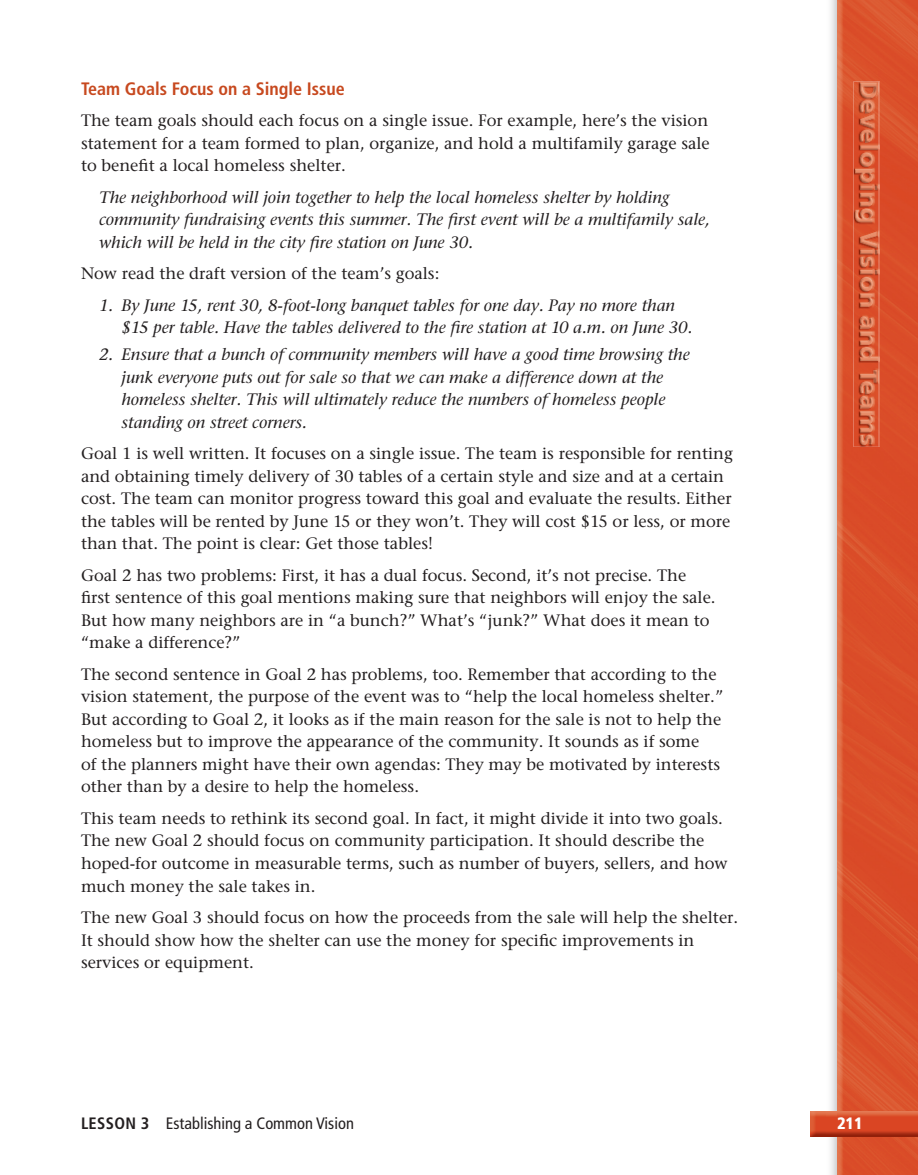
<style>
.page{position:relative;width:918px;height:1175px;background:#fff}
.page>*{position:absolute;margin:0;border:0;box-sizing:border-box;transform-origin:0 0}
.t1{font:700 condensed 18px "Frutiger";color:#c7491f}
.t2{font:16.5px/22.5px "Stone Serif";color:#231f20}
.t3{font:italic 16.5px/22.5px "Stone Serif";color:#231f20}
.t4{font:condensed 16.5px "Frutiger";color:#231f20}
.t5{font:900 condensed 16.5px "Frutiger";color:#fff}
.s1{font-weight:700}
</style>
<div class="page">
<img style="left:830px;top:0;width:88px;height:1174px">
<img style="left:878px;top:81px;width:2px;height:366px">
<img style="left:854px;top:81px;width:1px;height:366px">
<img style="left:855px;top:81px;width:23px;height:366px">
<svg style="left:810px;top:1136px;width:27px;height:1px"></svg>
<img style="left:837px;top:1136px;width:81px;height:1px">
<img style="left:810px;top:1111px;width:108px;height:25px">
<p class="t1" style="left:81px;top:78px;width:265px">Team Goals Focus on a Single Issue</p>
<p class="t2" style="left:81px;top:109px;width:630px;text-align:justify">The team goals should each focus on a single issue. For example, here’s the vision statement for a team formed to plan, organize, and hold a multifamily garage sale to benefit a local homeless shelter.</p>
<p class="t3" style="left:99px;top:186px;width:612px">The neighborhood will join together to help the local homeless shelter by holding community fundraising events this summer. The first event will be a multifamily sale, which will be held in the city fire station on June 30.</p>
<p class="t2" style="left:81px;top:262px;width:360px">Now read the draft version of the team’s goals:</p>
<p class="t3" style="left:121px;top:294px;width:573px;text-indent:-22px">1. By June 15, rent 30, 8-foot-long banquet tables for one day. Pay no more than $15 per table. Have the tables delivered to the fire station at 10 a.m. on June 30.</p>
<p class="t3" style="left:121px;top:343px;width:570px;text-indent:-22px">2. Ensure that a bunch of community members will have a good time browsing the junk everyone puts out for sale so that we can make a difference down at the homeless shelter. This will ultimately reduce the numbers of homeless people standing on street corners.</p>
<p class="t2" style="left:81px;top:442px;width:654px">Goal 1 is well written. It focuses on a single issue. The team is responsible for renting and obtaining timely delivery of 30 tables of a certain style and size and at a certain cost. The team can monitor progress toward this goal and evaluate the results. Either the tables will be rented by June 15 or they won’t. They will cost $15 or less, or more than that. The point is clear: Get those tables!</p>
<p class="t2" style="left:81px;top:564px;width:636px">Goal 2 has two problems: First, it has a dual focus. Second, it’s not precise. The first sentence of this goal mentions making sure that neighbors will enjoy the sale.<br>But how many neighbors are in “a bunch?” What’s “junk?” What does it mean to “make a difference?”</p>
<p class="t2" style="left:81px;top:663px;width:644px">The second sentence in Goal 2 has problems, too. Remember that according to the vision statement, the purpose of the event was to “help the local homeless shelter.” But according to Goal 2, it looks as if the main reason for the sale is not to help the homeless but to improve the appearance of the community. It sounds as if some<br>of the planners might have their own agendas: They may be motivated by interests other than by a desire to help the homeless.</p>
<p class="t2" style="left:81px;top:807px;width:648px">This team needs to rethink its second goal. In fact, it might divide it into two goals.<br>The new Goal 2 should focus on community participation. It should describe the hoped-for outcome in measurable terms, such as number of buyers, sellers, and how much money the sale takes in.</p>
<p class="t2" style="left:81px;top:906px;width:659px">The new Goal 3 should focus on how the proceeds from the sale will help the shelter.<br>It should show how the shelter can use the money for specific improvements in services or equipment.</p>
<p class="t4" style="left:81px;top:1113px;width:274px"><span class="s1">LESSON 3</span> Establishing a Common Vision</p>
<p class="t5" style="left:837px;top:1113px;width:27px">211</p>
</div>
